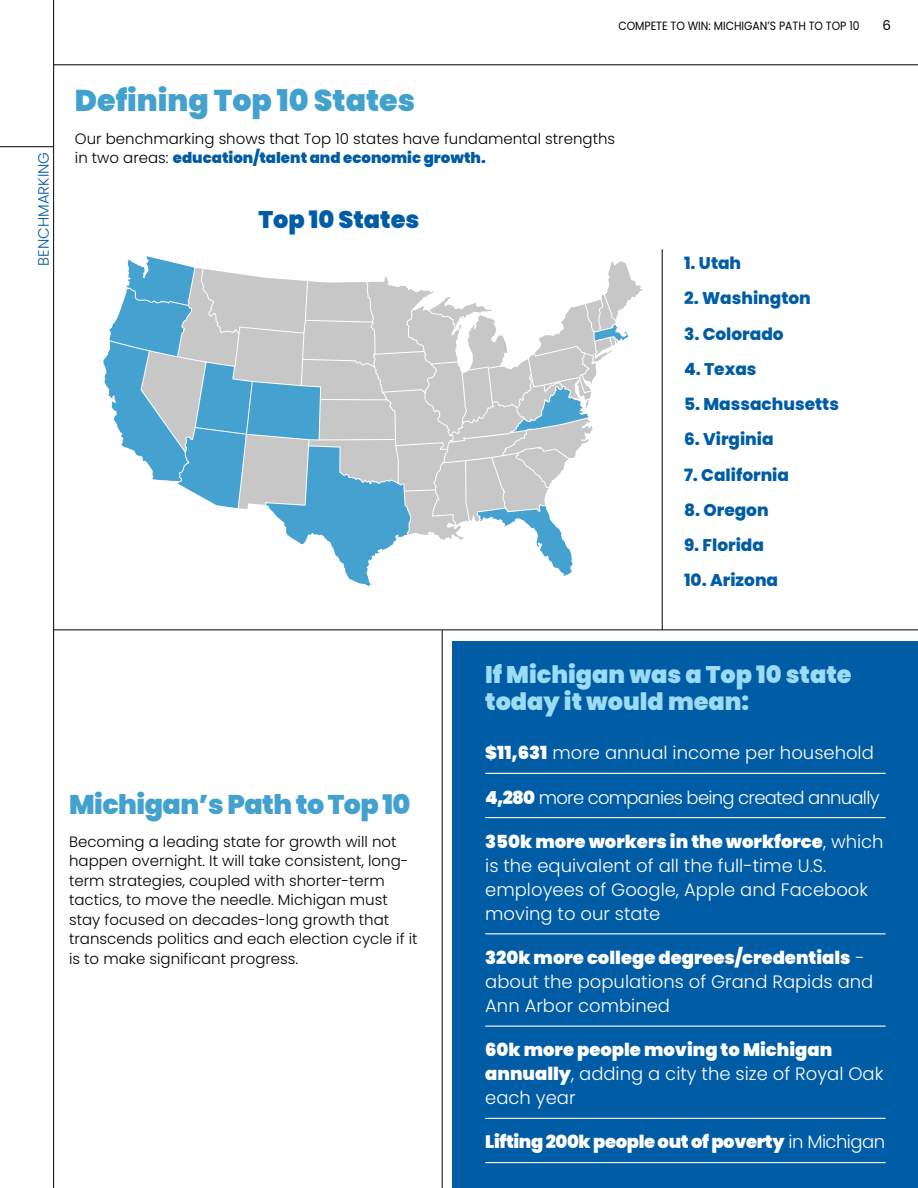
<style>
.page{position:relative;width:918px;height:1188px;background:#fff}
.page>*{position:absolute;margin:0;border:0;box-sizing:border-box;transform-origin:0 0}
.t1{font:900 30px "Poppins";color:#43a1d0}
.t2{font:900 27px "Poppins";letter-spacing:-.02em;color:#43a1d0}
.t3{font:900 24px/27px "Poppins";color:#9bdbf6}
.t4{font:900 24px "Poppins";color:#005ca5}
.t5{font:300 18px/24px "Poppins";color:#fff}
.t6{font:900 18px/24px "Poppins";letter-spacing:-.01em;color:#fff}
.t7{font:300 18px "Poppins";letter-spacing:-.04em;color:#fff}
.t8{font:800 16.95px "Poppins";color:#005ca5}
.t9{font:300 15px/19.5px "Poppins";color:#000}
.t10{font:300 15px "Poppins";color:#005ca5}
.t11{font:13.5px "Poppins";color:#000}
.t12{font:12px "Poppins";color:#000;scale:.9 1}
.s1{font-weight:900;color:#005ca5}
.s2{font-weight:900}
.s3{font-weight:300}
</style>
<div class="page">
<hr style="left:53px;top:0;width:1px;height:1188px;background:#000">
<hr style="left:0;top:146px;width:53px;height:1px;background:#000">
<div style="left:453px;top:642px;width:465px;height:546px;background:#005ca5"></div>
<svg style="left:103px;top:256px;width:539px;height:330px"></svg>
<hr style="left:54px;top:629px;width:864px;height:1px;background:#000">
<hr style="left:442px;top:630px;width:1px;height:558px;background:#000">
<hr style="left:54px;top:64px;width:864px;height:1px;background:#000">
<hr style="left:662px;top:249px;width:1px;height:381px;background:#000">
<hr style="left:485px;top:773px;width:401px;height:1px;background:#fff">
<hr style="left:485px;top:817px;width:401px;height:1px;background:#fff">
<hr style="left:485px;top:933px;width:401px;height:1px;background:#fff">
<hr style="left:485px;top:1026px;width:401px;height:1px;background:#fff">
<hr style="left:485px;top:1118px;width:401px;height:1px;background:#fff">
<hr style="left:485px;top:1162px;width:401px;height:1px;background:#fff">
<p class="t10" style="left:35px;top:266px;width:115px;rotate:-90deg">BENCHMARKING</p>
<p class="t12" style="left:618px;top:19px;width:270px">COMPETE TO WIN: MICHIGAN’S PATH TO TOP 10</p>
<p class="t11" style="left:882px;top:18px;width:10px">6</p>
<h1 class="t1" style="left:75px;top:83px;width:342px">Defining Top 10 States</h1>
<p class="t9" style="left:75px;top:129px;width:542px">Our benchmarking shows that Top 10 states have fundamental strengths in two areas: <span class="s1">education/talent and economic growth.</span></p>
<h3 class="t4" style="left:259px;top:206px;width:162px">Top 10 States</h3>
<p class="t8" style="left:684px;top:253px;width:59px">1. Utah</p>
<p class="t8" style="left:684px;top:288px;width:128px">2. Washington</p>
<p class="t8" style="left:684px;top:324px;width:101px">3. Colorado</p>
<p class="t8" style="left:684px;top:359px;width:74px">4. Texas</p>
<p class="t8" style="left:684px;top:394px;width:157px">5. Massachusetts</p>
<p class="t8" style="left:684px;top:430px;width:91px">6. Virginia</p>
<p class="t8" style="left:684px;top:465px;width:107px">7. California</p>
<p class="t8" style="left:684px;top:500px;width:86px">8. Oregon</p>
<p class="t8" style="left:684px;top:535px;width:81px">9. Florida</p>
<p class="t8" style="left:684px;top:571px;width:96px">10. Arizona</p>
<h2 class="t2" style="left:69px;top:789px;width:343px">Michigan’s Path to Top 10</h2>
<p class="t9" style="left:69px;top:832px;width:350px">Becoming a leading state for growth will not happen overnight. It will take consistent, long&shy;term strategies, coupled with shorter-term tactics, to move the needle. Michigan must stay focused on decades-long growth that transcends politics and each election cycle if it is to make significant progress.</p>
<h3 class="t3" style="left:485px;top:661px;width:368px">If Michigan was a Top 10 state today it would mean:</h3>
<p class="t5" style="left:485px;top:741px;width:390px"><span class="s2">$11,631</span> more annual income per household</p>
<p class="t7" style="left:485px;top:787px;width:396px"><span class="s2">4,280</span> more companies being created annually</p>
<p class="t5" style="left:485px;top:830px;width:400px"><span class="s2">350k more workers in the workforce</span>, which is the equivalent of all the full-time U.S. employees of Google, Apple and Facebook moving to our state</p>
<p class="t5" style="left:485px;top:946px;width:390px"><span class="s2">320k more college degrees/credentials</span> - about the populations of Grand Rapids and<br>Ann Arbor combined</p>
<p class="t6" style="left:485px;top:1038px;width:400px">60k more people moving to Michigan annually<span class="s3">, adding a city the size of Royal Oak each year</span></p>
<p class="t6" style="left:485px;top:1130px;width:401px">Lifting 200k people out of poverty <span class="s3">in Michigan</span></p>
</div>
